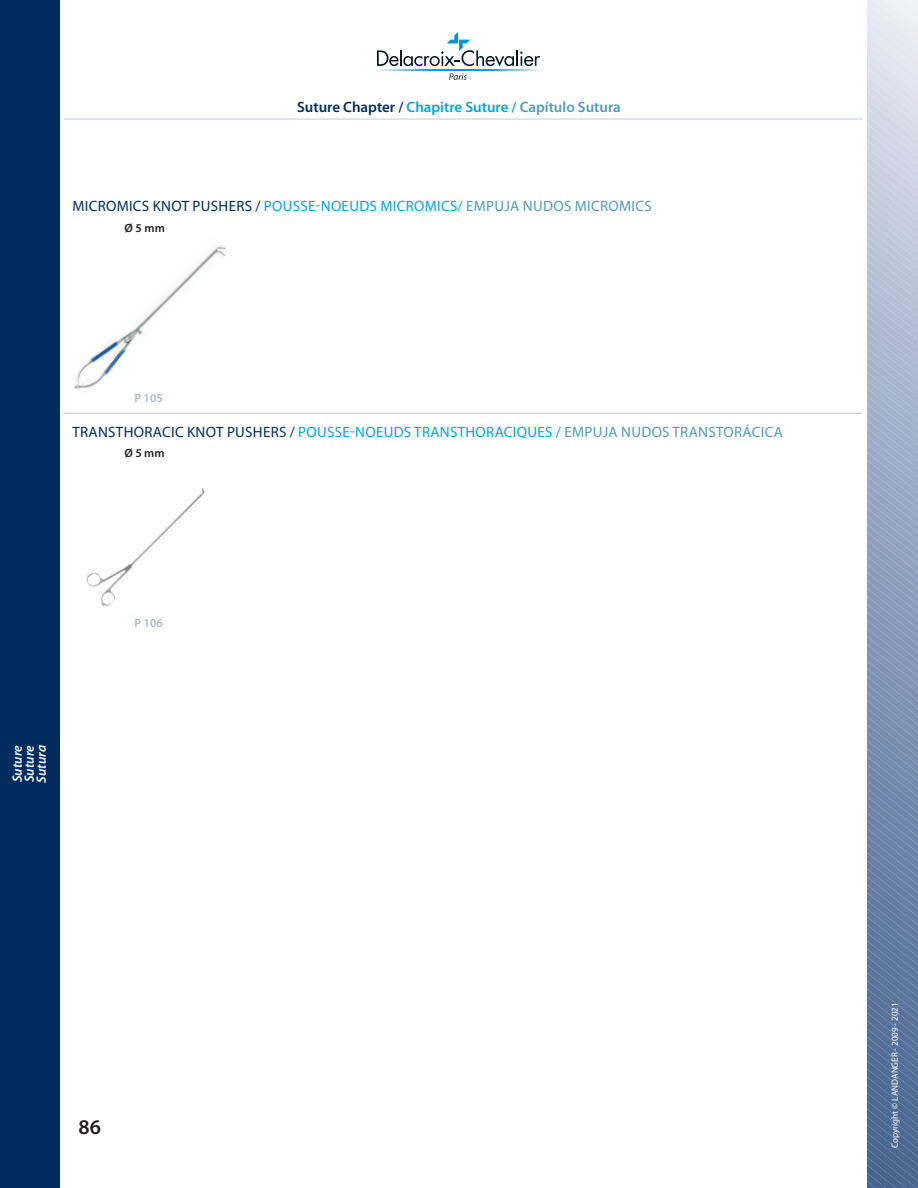
<style>
.page{position:relative;width:918px;height:1188px;background:#fff}
.page>*{position:absolute;margin:0;border:0;box-sizing:border-box;transform-origin:0 0}
.t1{font:600 21px "Myriad Pro";color:#231f20}
.t2{font:15px "Myriad Pro";letter-spacing:.02em;color:#00a5e3}
.t3{font:15px "Myriad Pro";letter-spacing:.02em;color:#002d5e}
.t4{font:600 15px "Myriad Pro";color:#00a5e3}
.t5{font:15px "Myriad Pro";letter-spacing:.02em;color:#509cb9}
.t6{font:italic 600 13.5px/12px "Myriad Pro";color:#fff;text-align:justify}
.t7{font:600 12px "Myriad Pro";color:#abb8c1}
.t8{font:600 12px "Myriad Pro";color:#231f20}
.t9{font:9px "Myriad";color:#fff}
.s1{color:#002d5e}
.s2{color:#509cb9}
.s3{color:#00a5e3}
</style>
<div class="page">
<hr style="left:64px;top:119px;width:799px;height:1px;background:#c1ccd3">
<div style="left:0;top:0;width:60px;height:1188px;background:#002d5e"></div>
<svg style="left:867px;top:0;width:51px;height:1188px;background:#91a2bf"></svg>
<svg style="left:377px;top:32px;width:163px;height:48px"></svg>
<img style="left:86px;top:488px;width:119px;height:118px">
<hr style="left:63px;top:413px;width:799px;height:1px;background:#bcbdc0">
<img style="left:73px;top:245px;width:153px;height:146px">
<p class="t4" style="left:297px;top:97px;width:325px"><span class="s1">Suture Chapter /</span> Chapitre Suture / <span class="s2">Capítulo Sutura</span></p>
<p class="t3" style="left:72px;top:197px;width:148px">MICROMICS KNOT PUSHERS</p>
<p class="t2" style="left:255px;top:197px;width:76px"><span class="s1">/</span> POUSSE-NOE</p>
<p class="t2" style="left:349px;top:197px;width:204px">UDS MICROMICS/ <span class="s2">EMPUJA NUDOS</span></p>
<p class="t5" style="left:575px;top:197px;width:78px">MICROMICS</p>
<p class="t8" style="left:125px;top:220px;width:42px">Ø 5 mm</p>
<p class="t7" style="left:134px;top:390px;width:30px">P 105</p>
<p class="t3" style="left:72px;top:422px;width:62px">TRANSTHOR</p>
<p class="t3" style="left:153px;top:422px;width:102px">ACIC KNOT PUSHERS</p>
<p class="t2" style="left:290px;top:422px;width:76px"><span class="s1">/</span> POUSSE-NOE</p>
<p class="t2" style="left:384px;top:422px;width:92px">UDS TRANSTHOR</p>
<p class="t5" style="left:495px;top:422px;width:157px"><span class="s3">ACIQUES /</span> EMPUJA NUDOS</p>
<p class="t5" style="left:673px;top:422px;width:112px">TRANSTORÁCICA</p>
<p class="t8" style="left:124px;top:446px;width:42px">Ø 5 mm</p>
<p class="t6" style="left:11px;top:783px;width:39px;rotate:-90deg">Suture Suture Sutura</p>
<p class="t7" style="left:134px;top:616px;width:30px">P 106</p>
<h1 class="t1" style="left:79px;top:1114px;width:24px">86</h1>
<p class="t9" style="left:890px;top:1148px;width:147px;rotate:-90deg">Copyright © LANDANGER - 2009 - 2021</p>
</div>
